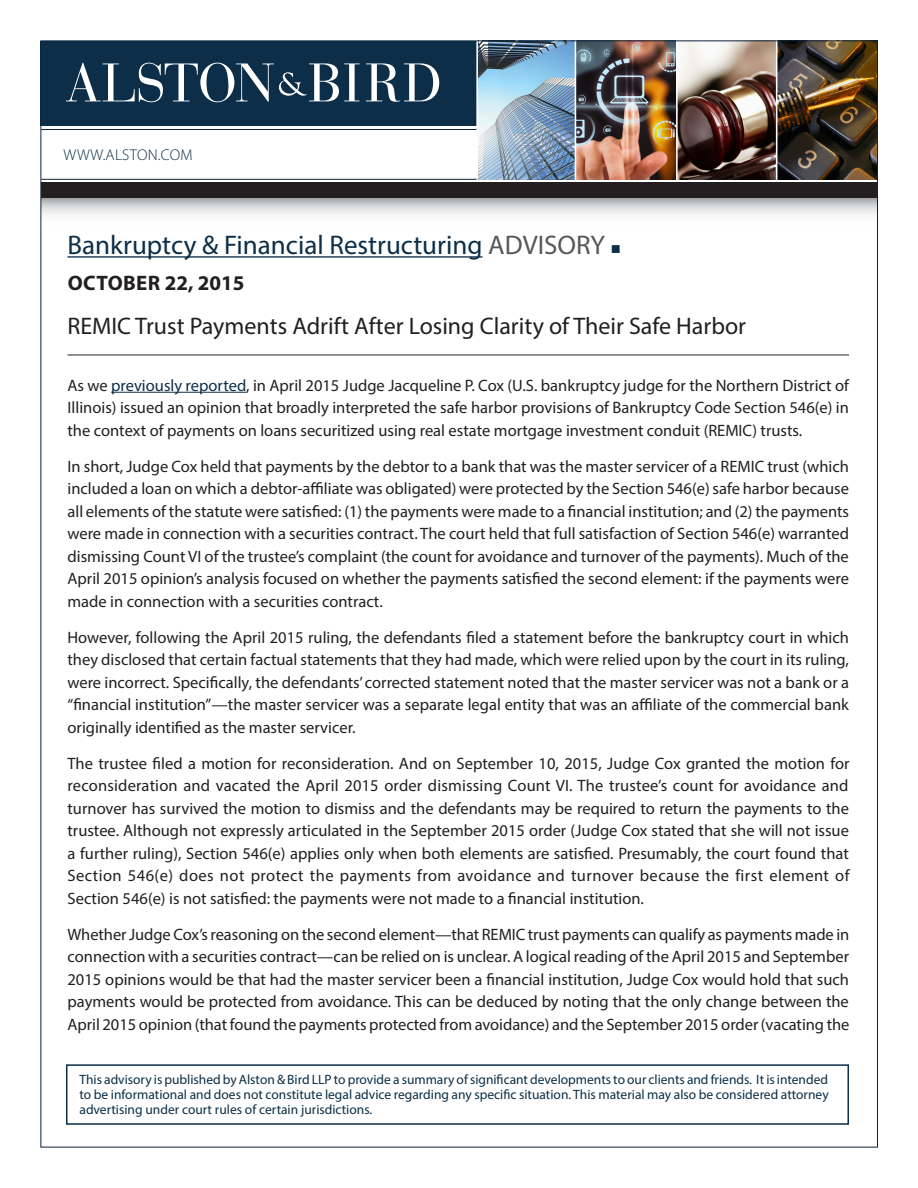
<style>
.page{position:relative;width:918px;height:1188px;background:#fff}
.page>*{position:absolute;margin:0;border:0;box-sizing:border-box;transform-origin:0 0}
.Practice_Area{font:27px "Myriad Pro";color:#0c2e48}
.Advisory_Title{font:24px "Myriad Pro";color:#231f20}
.Date{font:700 21px "Myriad Pro";letter-spacing:.01em;color:#231f20}
.Body_Text{font:16.5px/22.5px "Myriad Pro";color:#231f20;text-align:justify}
.Paragraph_Style_1{font:300 15.6px "Myriad Pro";letter-spacing:.02em;color:#0c2e48}
.Body_Text-2{font:13.5px/15px "Myriad Pro";color:#0c2e48;text-align:justify}
.s1{color:#57585a}
.s2{color:#0c2e48}
</style>
<div class="page">
<svg style="left:42px;top:198px;width:834px;height:17px"></svg>
<div style="left:40px;top:41px;width:836px;height:85px;background:#0c2e48"></div>
<hr style="left:41px;top:129px;width:436px;height:1px;background:#0e243b">
<hr style="left:41px;top:179px;width:436px;height:1px;background:#0e243b">
<div style="left:41px;top:182px;width:837px;height:16px;background:#231f20"></div>
<img style="left:577px;top:42px;width:299px;height:138px">
<img style="left:478px;top:42px;width:99px;height:138px">
<hr style="left:477px;top:40px;width:1px;height:140px;background:#fff">
<hr style="left:575px;top:40px;width:1px;height:140px;background:#fff">
<hr style="left:676px;top:40px;width:2px;height:140px;background:#fff">
<hr style="left:776px;top:40px;width:1px;height:140px;background:#fff">
<svg style="left:366px;top:63px;width:73px;height:39px"></svg>
<svg style="left:66px;top:63px;width:294px;height:39px"></svg>
<div style="left:66px;top:1064px;width:783px;height:61px;border:2px solid #0c2e48"></div>
<hr style="left:68px;top:256px;width:415px;height:2px;background:#0c2e48">
<hr style="left:68px;top:355px;width:781px;height:1px;background:#231f20">
<hr style="left:111px;top:392px;width:135px;height:1px;background:#0c2e48">
<p class="Paragraph_Style_1" style="left:64px;top:145px;width:131px">WWW.ALSTON.COM</p>
<p class="Practice_Area" style="left:68px;top:229px;width:555px">Bankruptcy &amp; Financial Restructuring <span class="s1">ADVISORY</span> ■</p>
<p class="Date" style="left:68px;top:269px;width:178px">OCTOBER 22, 2015</p>
<p class="Advisory_Title" style="left:68px;top:312px;width:680px">REMIC Trust Payments Adrift After Losing Clarity of Their Safe Harbor</p>
<p class="Body_Text" style="left:68px;top:374px;width:783px">As we <span class="s2">previously reported</span>, in April 2015 Judge Jacqueline P. Cox (U.S. bankruptcy judge for the Northern District of Illinois) issued an opinion that broadly interpreted the safe harbor provisions of Bankruptcy Code Section 546(e) in the context of payments on loans securitized using real estate mortgage investment conduit (REMIC) trusts.</p>
<p class="Body_Text" style="left:68px;top:455px;width:783px">In short, Judge Cox held that payments by the debtor to a bank that was the master servicer of a REMIC trust (which included a loan on which a debtor-affiliate was obligated) were protected by the Section 546(e) safe harbor because all elements of the statute were satisfied: (1) the payments were made to a financial institution; and (2) the payments were made in connection with a securities contract. The court held that full satisfaction of Section 546(e) warranted dismissing Count VI of the trustee’s complaint (the count for avoidance and turnover of the payments). Much of the April 2015 opinion’s analysis focused on whether the payments satisfied the second element: if the payments were made in connection with a securities contract.</p>
<p class="Body_Text" style="left:68px;top:626px;width:783px">However, following the April 2015 ruling, the defendants filed a statement before the bankruptcy court in which they disclosed that certain factual statements that they had made, which were relied upon by the court in its ruling, were incorrect. Specifically, the defendants’ corrected statement noted that the master servicer was not a bank or a “financial institution”—the master servicer was a separate legal entity that was an affiliate of the commercial bank originally identified as the master servicer.</p>
<p class="Body_Text" style="left:68px;top:752px;width:784px">The trustee filed a motion for reconsideration. And on September 10, 2015, Judge Cox granted the motion for reconsideration and vacated the April 2015 order dismissing Count VI. The trustee’s count for avoidance and turnover has survived the motion to dismiss and the defendants may be required to return the payments to the trustee. Although not expressly articulated in the September 2015 order (Judge Cox stated that she will not issue a further ruling), Section 546(e) applies only when both elements are satisfied. Presumably, the court found that Section 546(e) does not protect the payments from avoidance and turnover because the first element of Section 546(e) is not satisfied: the payments were not made to a financial institution.</p>
<p class="Body_Text" style="left:68px;top:923px;width:784px">Whether Judge Cox’s reasoning on the second element—that REMIC trust payments can qualify as payments made in connection with a securities contract—can be relied on is unclear. A logical reading of the April 2015 and September 2015 opinions would be that had the master servicer been a financial institution, Judge Cox would hold that such payments would be protected from avoidance. This can be deduced by noting that the only change between the April 2015 opinion (that found the payments protected from avoidance) and the September 2015 order (vacating the</p>
<p class="Body_Text-2" style="left:80px;top:1072px;width:751px">This advisory is published by Alston &amp; Bird LLP to provide a summary of significant developments to our clients and friends. It is intended to be informational and does not constitute legal advice regarding any specific situation. This material may also be considered attorney advertising under court rules of certain jurisdictions.</p>
</div>
